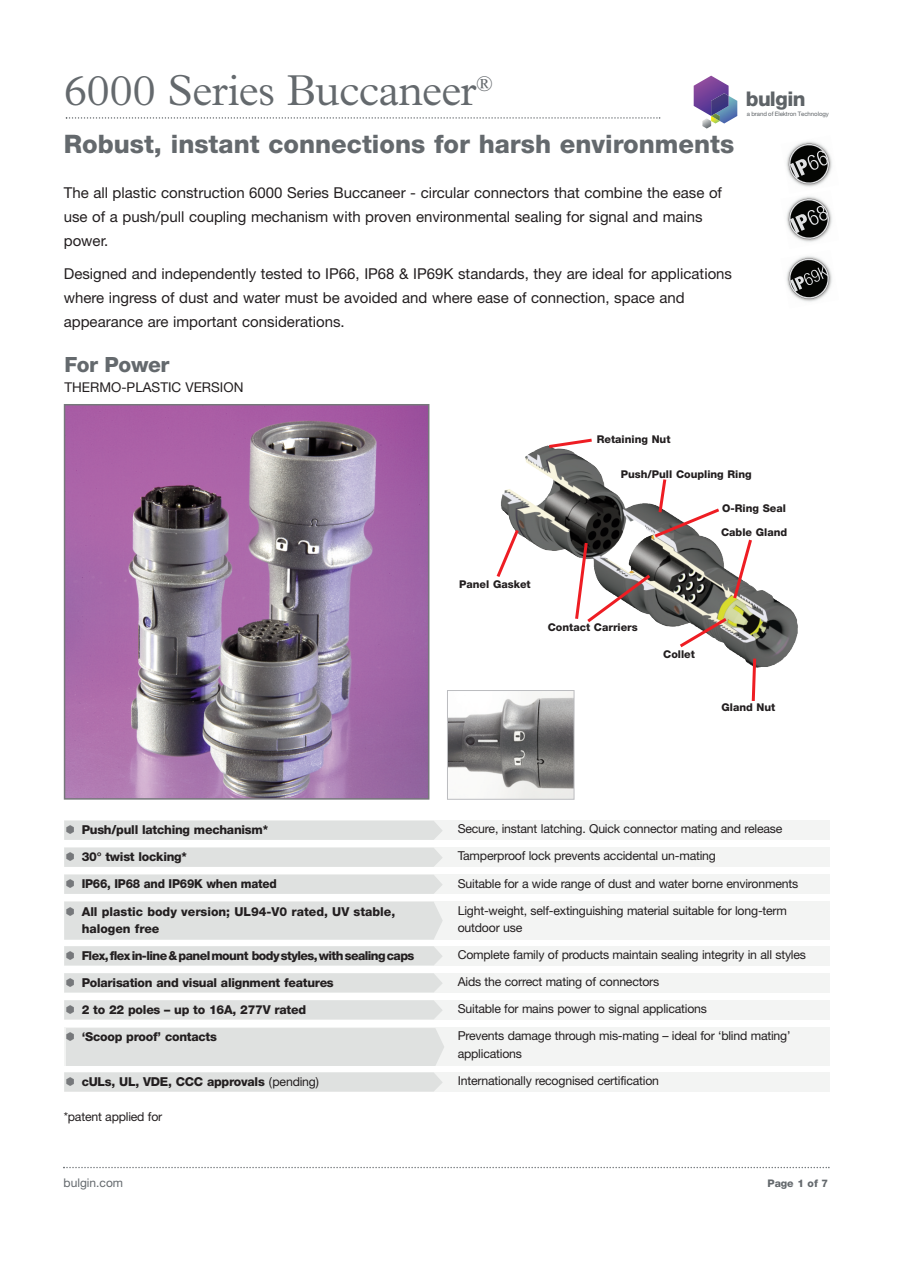
<style>
.page{position:relative;width:918px;height:1263px;background:#fff}
.page>*{position:absolute;margin:0;border:0;box-sizing:border-box;transform-origin:0 0}
.t1{font:300 43.5px "Plantin";letter-spacing:-.015em;color:#64696d}
.t2{font:800 25.5px "Helvetica Neue";color:#64696d}
.t3{font:800 21px "Helvetica Neue";letter-spacing:-.02em;color:#64696d}
.t4{font:800 20.25px "Helvetica Neue";letter-spacing:-.025em;color:#5e6367}
.t5{font:15px/24px "Helvetica Neue";color:#231f20}
.t6{font:13.5px "Helvetica Neue";color:#231f20}
.t7{font:12.3px/27px "Helvetica Neue";letter-spacing:-.015em;color:#231f20}
.t8{font:800 12.3px/27px "Helvetica Neue";letter-spacing:-.02em;color:#231f20}
.t9{font:800 12.3px/16.5px "Helvetica Neue";color:#231f20}
.t10{font:12px "Helvetica Neue";color:#64696d}
.t11{font:800 10.65px "Helvetica Neue";color:#231f20}
.t12{font:800 10.5px "Helvetica Neue";color:#64696d}
.t13{font:6.15px "Helvetica Neue";letter-spacing:-.01em;color:#5e6367}
.s1{color:#76787b}
.s2{font-weight:400}
</style>
<div class="page">
<svg style="left:63px;top:1167px;width:767px;height:1px"></svg>
<svg style="left:694px;top:76px;width:43px;height:53px"></svg>
<img style="left:501px;top:446px;width:101px;height:73px">
<img style="left:67px;top:407px;width:359px;height:390px">
<div style="left:64px;top:404px;width:365px;height:396px;border:2px solid #76787b"></div>
<img style="left:449px;top:692px;width:123px;height:106px">
<div style="left:447px;top:690px;width:127px;height:110px;border:1px solid #bcbdc0"></div>
<svg style="left:546px;top:438px;width:49px;height:12px"></svg>
<svg style="left:496px;top:526px;width:25px;height:51px"></svg>
<svg style="left:573px;top:476px;width:185px;height:228px"></svg>
<img style="left:786px;top:141px;width:46px;height:46px">
<svg style="left:787px;top:142px;width:44px;height:44px"></svg>
<svg style="left:787px;top:197px;width:44px;height:44px"></svg>
<svg style="left:787px;top:257px;width:44px;height:43px"></svg>
<svg style="left:66px;top:117px;width:594px;height:2px"></svg>
<div style="left:64px;top:821px;width:766px;height:19px;background:#f3f4f3"></div>
<div style="left:64px;top:848px;width:766px;height:19px;background:#f3f4f3"></div>
<div style="left:64px;top:875px;width:766px;height:19px;background:#f3f4f3"></div>
<div style="left:64px;top:902px;width:766px;height:38px;background:#f3f4f3"></div>
<div style="left:64px;top:946px;width:766px;height:19px;background:#f3f4f3"></div>
<div style="left:64px;top:973px;width:766px;height:19px;background:#f3f4f3"></div>
<div style="left:64px;top:1000px;width:766px;height:19px;background:#f3f4f3"></div>
<div style="left:64px;top:1027px;width:766px;height:38px;background:#f3f4f3"></div>
<div style="left:64px;top:1072px;width:766px;height:19px;background:#f3f4f3"></div>
<div style="left:64px;top:821px;width:378px;height:19px;background:#dfe1e0"></div>
<div style="left:64px;top:848px;width:378px;height:19px;background:#dfe1e0"></div>
<div style="left:64px;top:875px;width:378px;height:19px;background:#dfe1e0"></div>
<div style="left:64px;top:902px;width:379px;height:37px;background:#dfe1e0"></div>
<div style="left:64px;top:946px;width:378px;height:19px;background:#dfe1e0"></div>
<div style="left:64px;top:973px;width:378px;height:19px;background:#dfe1e0"></div>
<div style="left:64px;top:1000px;width:378px;height:19px;background:#dfe1e0"></div>
<div style="left:64px;top:1072px;width:378px;height:19px;background:#dfe1e0"></div>
<div style="left:66px;top:1028px;width:378px;height:38px;background:#dfe1e0"></div>
<h1 class="t1" style="left:64px;top:76px;width:431px">6000 Series Buccaneer<sup>®</sup></h1>
<h2 class="t2" style="left:64px;top:135px;width:672px">Robust, instant connections for harsh environments</h2>
<p class="t5" style="left:64px;top:183px;width:660px">The all plastic construction 6000 Series Buccaneer - circular connectors that combine the ease of use of a push/pull coupling mechanism with proven environmental sealing for signal and mains power.</p>
<p class="t5" style="left:64px;top:263px;width:670px">Designed and independently tested to IP66, IP68 &amp; IP69K standards, they are ideal for applications where ingress of dust and water must be avoided and where ease of connection, space and appearance are important considerations.</p>
<h3 class="t3" style="left:64px;top:357px;width:107px">For Power</h3>
<p class="t6" style="left:64px;top:382px;width:181px">THERMO-PLASTIC VERSION</p>
<h3 class="t4" style="left:746px;top:91px;width:61px">bulgin</h3>
<p class="t13" style="left:747px;top:112px;width:83px">a brand of Elektron Technology</p>
<p class="t11" style="left:597px;top:435px;width:75px">Retaining Nut</p>
<p class="t11" style="left:621px;top:470px;width:133px">Push/Pull Coupling Ring</p>
<p class="t11" style="left:722px;top:505px;width:65px">O-Ring Seal</p>
<p class="t11" style="left:459px;top:580px;width:73px">Panel Gasket</p>
<p class="t11" style="left:548px;top:624px;width:92px">Contact Carriers</p>
<p class="t11" style="left:663px;top:650px;width:33px">Collet</p>
<p class="t11" style="left:721px;top:529px;width:68px">Cable Gland</p>
<p class="t11" style="left:721px;top:703px;width:55px">Gland Nut</p>
<p class="t8" style="left:65px;top:817px;width:214px"><span class="s1">√</span> Push/pull latching mechanism* <span class="s1">√</span> 30° twist locking*<br><span class="s1">√</span> IP66, IP68 and IP69K when mated</p>
<p class="t9" style="left:82px;top:904px;width:315px;text-indent:-17px"><span class="s1">√</span> All plastic body version; UL94-V0 rated, UV stable, halogen free</p>
<p class="t8" style="left:65px;top:943px;width:351px"><span class="s1">√</span> Flex,flexin-line&amp;panelmount bodystyles,withsealingcaps <span class="s1">√</span> Polarisation and visual alignment features<br><span class="s1">√</span> 2 to 22 poles – up to 16A, 277V rated<br><span class="s1">√</span> ‘Scoop proof’ contacts</p>
<p class="t8" style="left:65px;top:1069px;width:256px"><span class="s1">√</span> cULs, UL, VDE, CCC approvals <span class="s2">(pending)</span></p>
<p class="t7" style="left:64px;top:1104px;width:100px">*patent applied for</p>
<p class="t10" style="left:64px;top:1179px;width:61px">bulgin.com</p>
<p class="t7" style="left:458px;top:816px;width:326px">Secure, instant latching. Quick connector mating and release<br>Tamperproof lock prevents accidental un-mating</p>
<p class="t7" style="left:458px;top:872px;width:342px">Suitable for a wide range of dust and water borne environments<br>Light-weight, self-extinguishing material suitable for long-term</p>
<p class="t7" style="left:458px;top:915px;width:350px">outdoor use<br>Complete family of products maintain sealing integrity in all styles Aids the correct mating of connectors<br>Suitable for mains power to signal applications<br>Prevents damage through mis-mating – ideal for ‘blind mating’</p>
<p class="t7" style="left:458px;top:1041px;width:203px">applications<br>Internationally recognised certification</p>
<p class="t12" style="left:768px;top:1180px;width:62px">Page 1 of 7</p>
</div>
